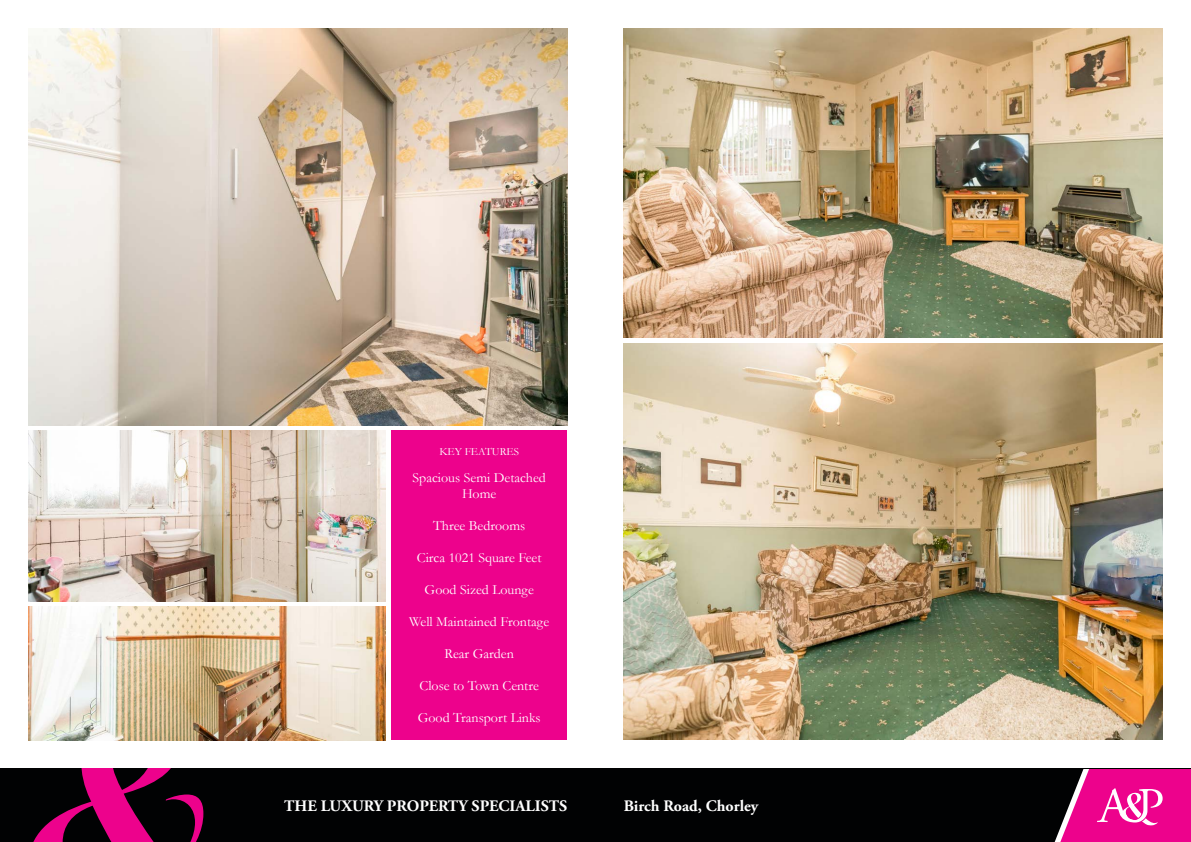
<style>
.page{position:relative;width:1191px;height:842px;background:#fff}
.page>*{position:absolute;margin:0;border:0;box-sizing:border-box;transform-origin:0 0}
.t1{font:700 16px "Adobe Garamond Pro";color:#fff}
.t2{font:14px/16px "Garamond";color:#fff;text-align:center}
.t3{font:11px "Garamond";color:#fff}
</style>
<div class="page">
<div style="left:0;top:769px;width:1191px;height:73px;background:#010203"></div>
<svg style="left:33px;top:769px;width:171px;height:73px"></svg>
<svg style="left:1054px;top:769px;width:137px;height:73px;background:#d51e89"></svg>
<img style="left:28px;top:28px;width:539px;height:397px">
<img style="left:28px;top:431px;width:358px;height:170px">
<img style="left:28px;top:607px;width:358px;height:134px">
<div style="left:391px;top:431px;width:176px;height:309px;background:#ed028c"></div>
<img style="left:624px;top:343px;width:538px;height:397px">
<img style="left:624px;top:28px;width:538px;height:309px">
<p class="t3" style="left:439px;top:444px;width:81px">KEY FEATURES</p>
<p class="t2" style="left:412px;top:469px;width:135px">Spacious Semi Detached<br>Home</p>
<p class="t2" style="left:433px;top:517px;width:94px">Three Bedrooms</p>
<p class="t2" style="left:417px;top:549px;width:126px">Circa 1021 Square Feet</p>
<p class="t2" style="left:424px;top:581px;width:111px">Good Sized Lounge</p>
<p class="t2" style="left:409px;top:613px;width:141px">Well Maintained Frontage</p>
<p class="t2" style="left:444px;top:645px;width:71px">Rear Garden</p>
<p class="t2" style="left:419px;top:677px;width:121px">Close to Town Centre</p>
<p class="t2" style="left:418px;top:709px;width:124px">Good Transport Links</p>
<p class="t1" style="left:284px;top:797px;width:284px">THE LUXURY PROPERTY SPECIALISTS</p>
<p class="t1" style="left:624px;top:797px;width:136px">Birch Road, Chorley</p>
</div>
